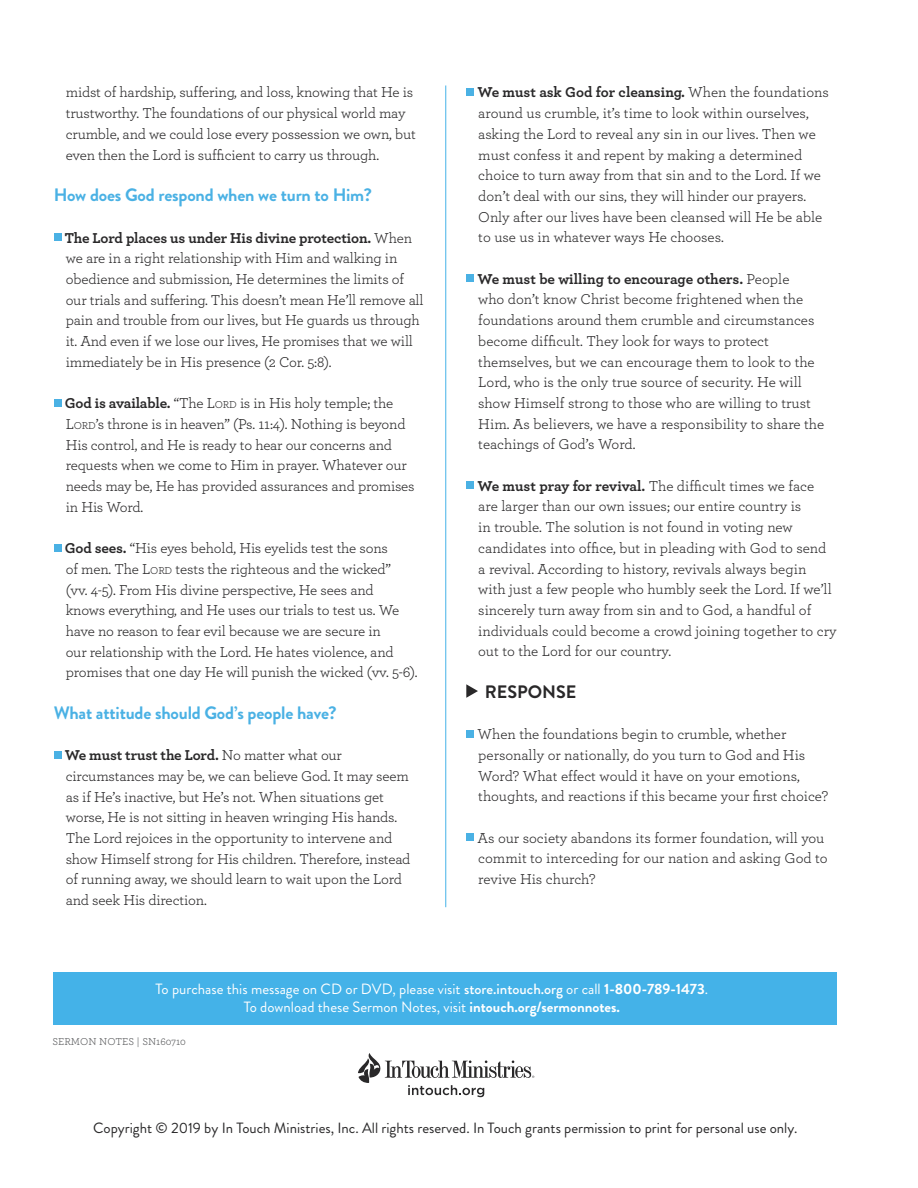
<style>
.page{position:relative;width:918px;height:1188px;background:#fff}
.page>*{position:absolute;margin:0;border:0;box-sizing:border-box;transform-origin:0 0}
.t1{font:700 18px "Brandon Grotesque";letter-spacing:-.01em;color:#4ab1e4}
.t2{font:700 18px "Brandon Grotesque";color:#292829}
.t3{font:15px/20.7px "Archer";letter-spacing:-.01em;color:#292829}
.t4{font:14.85px/18px "Brandon Grotesque";color:#fff;text-align:center}
.t5{font:14.85px "Brandon Grotesque";color:#292829}
.t6{font:10.5px "Archer";color:#58595b}
.s1{font-weight:700}
.s2{font-size:10.5px}
.s3{font-weight:500}
</style>
<div class="page">
<div style="left:54px;top:233px;width:8px;height:8px;background:#4ab1e4"></div>
<div style="left:54px;top:399px;width:8px;height:8px;background:#4ab1e4"></div>
<div style="left:54px;top:544px;width:8px;height:7px;background:#4ab1e4"></div>
<div style="left:54px;top:751px;width:8px;height:7px;background:#4ab1e4"></div>
<div style="left:466px;top:88px;width:8px;height:8px;background:#4ab1e4"></div>
<div style="left:466px;top:274px;width:8px;height:8px;background:#4ab1e4"></div>
<div style="left:466px;top:481px;width:8px;height:8px;background:#4ab1e4"></div>
<svg style="left:466px;top:684px;width:12px;height:14px"></svg>
<div style="left:466px;top:730px;width:8px;height:7px;background:#4ab1e4"></div>
<div style="left:466px;top:833px;width:8px;height:8px;background:#4ab1e4"></div>
<hr style="left:445px;top:86px;width:1px;height:821px;background:#44b2e8">
<div style="left:54px;top:972px;width:783px;height:53px;background:#44b2e8"></div>
<svg style="left:358px;top:1053px;width:176px;height:44px"></svg>
<p class="t3" style="left:66px;top:82px;width:352px">midst of hardship, suffering, and loss, knowing that He is trustworthy. The foundations of our physical world may crumble, and we could lose every possession we own, but even then the Lord is sufficient to carry us through.</p>
<p class="t1" style="left:54px;top:183px;width:320px">How does God respond when we turn to Him?</p>
<p class="t3" style="left:65px;top:227px;width:360px"><span class="s1">The Lord places us under His divine protection.</span> When we are in a right relationship with Him and walking in obedience and submission, He determines the limits of our trials and suffering. This doesn’t mean He’ll remove all pain and trouble from our lives, but He guards us through it. And even if we lose our lives, He promises that we will immediately be in His presence (2 Cor. 5:8).</p>
<p class="t3" style="left:65px;top:393px;width:351px"><span class="s1">God is available.</span> “The L<span class="s2">ORD</span> is in His holy temple; the L<span class="s2">ORD</span>’s throne is in heaven” (Ps. 11:4). Nothing is beyond His control, and He is ready to hear our concerns and requests when we come to Him in prayer. Whatever our needs may be, He has provided assurances and promises in His Word.</p>
<p class="t3" style="left:65px;top:537px;width:354px"><span class="s1">God sees.</span> “His eyes behold, His eyelids test the sons<br>of men. The L<span class="s2">ORD</span> tests the righteous and the wicked”<br>(vv. 4-5). From His divine perspective, He sees and<br>knows everything, and He uses our trials to test us. We have no reason to fear evil because we are secure in<br>our relationship with the Lord. He hates violence, and promises that one day He will punish the wicked (vv. 5-6).</p>
<p class="t1" style="left:54px;top:700px;width:284px">What attitude should God’s people have?</p>
<p class="t3" style="left:65px;top:744px;width:347px"><span class="s1">We must trust the Lord.</span> No matter what our circumstances may be, we can believe God. It may seem as if He’s inactive, but He’s not. When situations get worse, He is not sitting in heaven wringing His hands.<br>The Lord rejoices in the opportunity to intervene and show Himself strong for His children. Therefore, instead of running away, we should learn to wait upon the Lord and seek His direction.</p>
<p class="t3" style="left:478px;top:82px;width:353px"><span class="s1">We must ask God for cleansing.</span> When the foundations around us crumble, it’s time to look within ourselves, asking the Lord to reveal any sin in our lives. Then we must confess it and repent by making a determined choice to turn away from that sin and to the Lord. If we don’t deal with our sins, they will hinder our prayers.<br>Only after our lives have been cleansed will He be able to use us in whatever ways He chooses.</p>
<p class="t3" style="left:478px;top:268px;width:348px"><span class="s1">We must be willing to encourage others.</span> People<br>who don’t know Christ become frightened when the foundations around them crumble and circumstances become difficult. They look for ways to protect themselves, but we can encourage them to look to the Lord, who is the only true source of security. He will show Himself strong to those who are willing to trust Him. As believers, we have a responsibility to share the teachings of God’s Word.</p>
<p class="t3" style="left:478px;top:475px;width:361px"><span class="s1">We must pray for revival.</span> The difficult times we face are larger than our own issues; our entire country is<br>in trouble. The solution is not found in voting new candidates into office, but in pleading with God to send<br>a revival. According to history, revivals always begin with just a few people who humbly seek the Lord. If we’ll sincerely turn away from sin and to God, a handful of individuals could become a crowd joining together to cry out to the Lord for our country.</p>
<p class="t2" style="left:485px;top:679px;width:93px">RESPONSE</p>
<p class="t3" style="left:478px;top:723px;width:352px">When the foundations begin to crumble, whether personally or nationally, do you turn to God and His Word? What effect would it have on your emotions, thoughts, and reactions if this became your first choice?</p>
<p class="t3" style="left:478px;top:827px;width:352px">As our society abandons its former foundation, will you commit to interceding for our nation and asking God to revive His church?</p>
<p class="t4" style="left:156px;top:980px;width:554px">To purchase this message on CD or DVD, please visit <span class="s3">store.intouch.org</span> or call <span class="s1">1-800-789-1473</span>.<br>To download these Sermon Notes, visit <span class="s1">intouch.org/sermonnotes.</span></p>
<p class="t6" style="left:52px;top:1035px;width:135px">SERMON NOTES | SN160710</p>
<p class="t5" style="left:93px;top:1117px;width:706px">Copyright © 2019 by In Touch Ministries, Inc. All rights reserved. In Touch grants permission to print for personal use only.</p>
</div>
